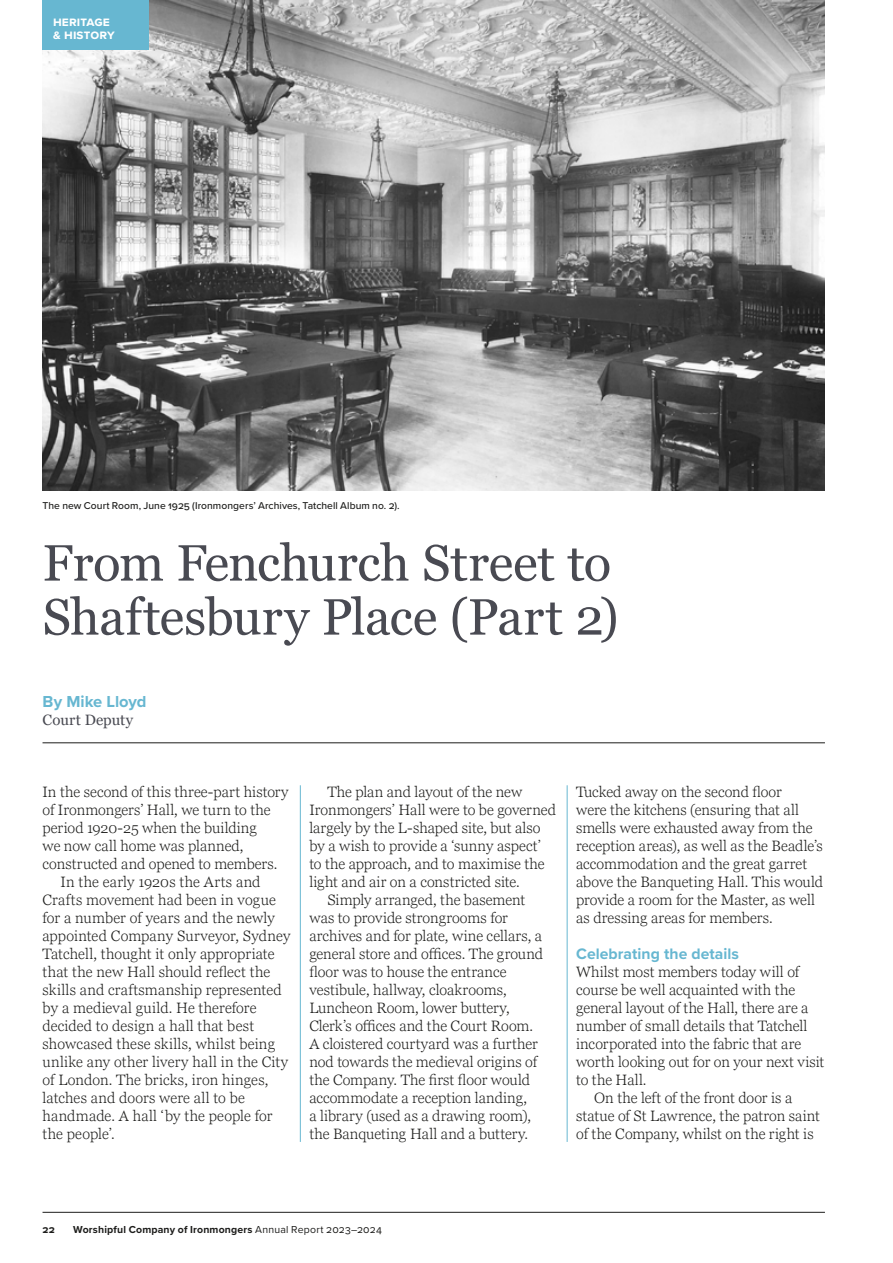
<style>
.page{position:relative;width:893px;height:1263px;background:#fff}
.page>*{position:absolute;margin:0;border:0;box-sizing:border-box;transform-origin:0 0}
.Heading_1{font:51px/54px "Georgia Pro";letter-spacing:-.01em;color:#494a52}
.Byline{font:700 16.5px "Proxima Nova";color:#67b7d1}
.Heading_3{font:700 15.75px "Proxima Nova";letter-spacing:.005em;color:#67b7d1}
.Body{font:300 15px/18px "Georgia Pro";letter-spacing:.005em;color:#1d1d1b}
.Body_No_indent{font:300 15px/18px "Georgia Pro";color:#1d1d1b}
.Byline_2{font:15px "Georgia Pro";letter-spacing:.01em;color:#494a52}
.t1{font:700 13.5px/13.5px "Proxima Nova";letter-spacing:.01em;color:#fff}
.t2{font:700 10.5px "Proxima Nova";letter-spacing:.015em;color:#1d1d1b}
.Caption_single_image{font:500 10.35px "Proxima Nova";letter-spacing:.005em;color:#1d1d1b}
.s1{font-weight:400}
</style>
<div class="page">
<hr style="left:43px;top:742px;width:782px;height:1px;background:#1d1d1b">
<hr style="left:300px;top:785px;width:1px;height:357px;background:#67b7d1">
<hr style="left:567px;top:785px;width:1px;height:357px;background:#67b7d1">
<img style="left:43px;top:0;width:782px;height:491px">
<hr style="left:43px;top:1212px;width:782px;height:1px;background:#1d1d1b">
<div style="left:43px;top:0;width:106px;height:50px;background:#67b7d1"></div>
<p class="t1" style="left:53px;top:14px;width:63px">Heritage &amp; history</p>
<p class="Caption_single_image" style="left:43px;top:497px;width:359px">The new Court Room, June 1925 (Ironmongers’ Archives, Tatchell Album no. 2).</p>
<p class="Heading_1" style="left:43px;top:538px;width:578px">From Fenchurch Street to<br>Shaftesbury Place (Part 2)</p>
<p class="Byline" style="left:43px;top:689px;width:105px">By Mike Lloyd</p>
<p class="Byline_2" style="left:43px;top:711px;width:92px">Court Deputy</p>
<p class="Body_No_indent" style="left:43px;top:783px;width:248px">In the second of this three-part history of Ironmongers’ Hall, we turn to the period 1920-25 when the building<br>we now call home was planned, constructed and opened to members.</p>
<p class="Body" style="left:43px;top:873px;width:250px;text-indent:18px">In the early 1920s the Arts and Crafts movement had been in vogue for a number of years and the newly appointed Company Surveyor, Sydney Tatchell, thought it only appropriate that the new Hall should reflect the skills and craftsmanship represented by a medieval guild. He therefore decided to design a hall that best showcased these skills, whilst being unlike any other livery hall in the City of London. The bricks, iron hinges, latches and doors were all to be handmade. A hall ‘by the people for the people’.</p>
<p class="Body" style="left:309px;top:783px;width:248px;text-indent:18px">The plan and layout of the new Ironmongers’ Hall were to be governed largely by the L-shaped site, but also by a wish to provide a ‘sunny aspect’ to the approach, and to maximise the light and air on a constricted site.</p>
<p class="Body" style="left:309px;top:891px;width:235px;text-indent:18px">Simply arranged, the basement was to provide strongrooms for archives and for plate, wine cellars, a general store and offices. The ground floor was to house the entrance vestibule, hallway, cloakrooms, Luncheon Room, lower buttery, Clerk’s offices and the Court Room.<br>A cloistered courtyard was a further nod towards the medieval origins of the Company. The first floor would accommodate a reception landing,<br>a library (used as a drawing room), the Banqueting Hall and a buttery.</p>
<p class="Body" style="left:576px;top:783px;width:248px">Tucked away on the second floor<br>were the kitchens (ensuring that all smells were exhausted away from the reception areas), as well as the Beadle’s accommodation and the great garret above the Banqueting Hall. This would provide a room for the Master, as well as dressing areas for members.</p>
<p class="Heading_3" style="left:576px;top:942px;width:164px">Celebrating the details</p>
<p class="Body_No_indent" style="left:576px;top:963px;width:250px">Whilst most members today will of course be well acquainted with the general layout of the Hall, there are a number of small details that Tatchell incorporated into the fabric that are worth looking out for on your next visit to the Hall.</p>
<p class="Body" style="left:576px;top:1089px;width:245px;text-indent:18px">On the left of the front door is a statue of St Lawrence, the patron saint of the Company, whilst on the right is</p>
<p class="t2" style="left:43px;top:1222px;width:14px">22</p>
<p class="t2" style="left:73px;top:1222px;width:310px">Worshipful Company of Ironmongers <span class="s1">Annual Report 2023–2024</span></p>
</div>
